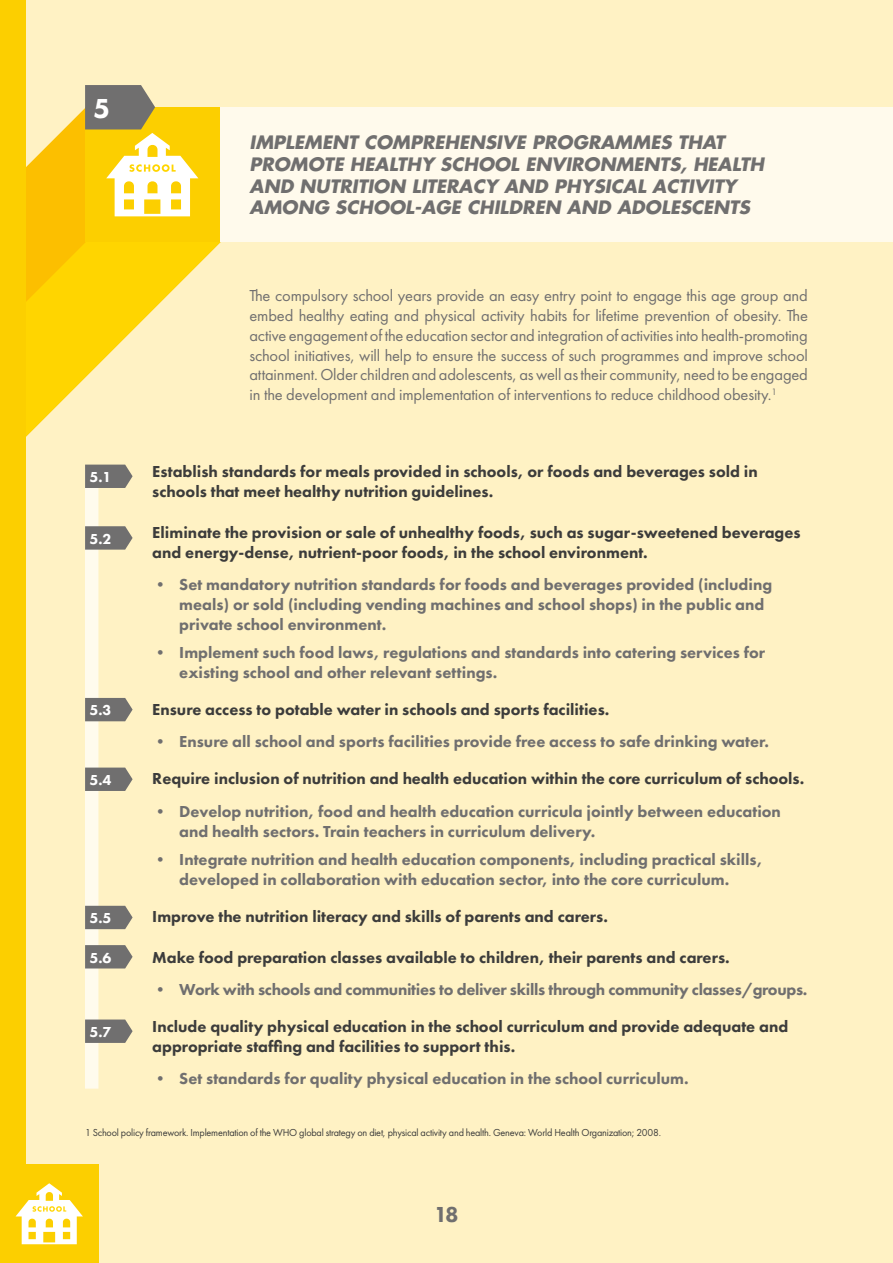
<style>
.page{position:relative;width:893px;height:1263px;background:#fff2c4}
.page>*{position:absolute;margin:0;border:0;box-sizing:border-box;transform-origin:0 0}
.t1{font:800 28.5px "Futura PT";color:#fff}
.t2{font:800 22.5px "Futura PT";color:#706f6f}
.t3{font:italic 700 18px/21.6px "Futura";color:#706f6f}
.t4{font:800 16.5px/19.8px "Futura PT";color:#706f6f}
.t5{font:800 16.5px/19.8px "Futura PT";color:#3c3c3b}
.t6{font:16.5px/19.8px "Futura PT";letter-spacing:-.01em;color:#706f6f;text-align:justify}
.t7{font:800 16.5px "Futura PT";letter-spacing:-.02em;color:#706f6f}
.t8{font:800 15px "Futura PT";color:#fff}
.t9{font:10.5px "Futura PT";letter-spacing:-.02em;color:#3c3c3b}
</style>
<div class="page">
<svg style="left:25px;top:107px;width:60px;height:67px;fill:#fcbf00"></svg>
<svg style="left:25px;top:174px;width:196px;height:289px"></svg>
<div style="left:0;top:0;width:25px;height:1263px;background:#fccf00"></div>
<div style="left:220px;top:107px;width:673px;height:135px;background:#fffaec"></div>
<div style="left:85px;top:107px;width:135px;height:135px;background:#fccf00"></div>
<div style="left:85px;top:469px;width:13px;height:620px;background:#fffbed"></div>
<svg style="left:85px;top:465px;width:48px;height:23px"></svg>
<svg style="left:85px;top:526px;width:48px;height:24px"></svg>
<svg style="left:85px;top:698px;width:48px;height:23px"></svg>
<svg style="left:85px;top:767px;width:48px;height:24px"></svg>
<svg style="left:85px;top:906px;width:48px;height:23px"></svg>
<svg style="left:85px;top:945px;width:48px;height:23px"></svg>
<svg style="left:85px;top:1019px;width:48px;height:24px"></svg>
<svg style="left:85px;top:85px;width:113px;height:131px"></svg>
<div style="left:0;top:1164px;width:98px;height:99px;background:#fccf00"></div>
<svg style="left:16px;top:1183px;width:67px;height:61px"></svg>
<h1 class="t1" style="left:93px;top:91px;width:19px">5</h1>
<p class="t8" style="left:89px;top:468px;width:24px">5.1</p>
<p class="t8" style="left:89px;top:529px;width:24px">5.2</p>
<p class="t8" style="left:89px;top:701px;width:24px">5.3</p>
<p class="t8" style="left:89px;top:771px;width:24px">5.4</p>
<p class="t8" style="left:89px;top:909px;width:24px">5.5</p>
<p class="t8" style="left:89px;top:948px;width:24px">5.6</p>
<p class="t8" style="left:89px;top:1022px;width:24px">5.7</p>
<p class="t3" style="left:249px;top:131px;width:516px">IMPLEMENT COMPREHENSIVE PROGRAMMES THAT PROMOTE HEALTHY SCHOOL ENVIRONMENTS, HEALTH AND NUTRITION LITERACY AND PHYSICAL ACTIVITY AMONG SCHOOL-AGE CHILDREN AND ADOLESCENTS</p>
<p class="t6" style="left:249px;top:286px;width:560px">The compulsory school years provide an easy entry point to engage this age group and embed healthy eating and physical activity habits for lifetime prevention of obesity. The active engagement of the education sector and integration of activities into health-promoting school initiatives, will help to ensure the success of such programmes and improve school attainment. Older children and adolescents, as well as their community, need to be engaged in the development and implementation of interventions to reduce childhood obesity.<sup>1</sup></p>
<p class="t5" style="left:152px;top:461px;width:607px">Establish standards for meals provided in schools, or foods and beverages sold in schools that meet healthy nutrition guidelines.</p>
<p class="t5" style="left:152px;top:522px;width:650px">Eliminate the provision or sale of unhealthy foods, such as sugar-sweetened beverages and energy-dense, nutrient-poor foods, in the school environment.</p>
<p class="t4" style="left:179px;top:575px;width:594px;text-indent:-27px">• Set mandatory nutrition standards for foods and beverages provided (including meals) or sold (including vending machines and school shops) in the public and private school environment.</p>
<p class="t4" style="left:179px;top:643px;width:587px;text-indent:-27px">• Implement such food laws, regulations and standards into catering services for existing school and other relevant settings.</p>
<p class="t5" style="left:152px;top:699px;width:459px">Ensure access to potable water in schools and sports facilities.</p>
<p class="t4" style="left:152px;top:732px;width:618px">• Ensure all school and sports facilities provide free access to safe drinking water.</p>
<p class="t5" style="left:152px;top:769px;width:653px">Require inclusion of nutrition and health education within the core curriculum of schools.</p>
<p class="t4" style="left:179px;top:801px;width:603px;text-indent:-27px">• Develop nutrition, food and health education curricula jointly between education and health sectors. Train teachers in curriculum delivery.</p>
<p class="t4" style="left:152px;top:849px;width:612px;text-align:center">• Integrate nutrition and health education components, including practical skills, developed in collaboration with education sector, into the core curriculum.</p>
<p class="t5" style="left:152px;top:906px;width:457px">Improve the nutrition literacy and skills of parents and carers.</p>
<p class="t5" style="left:152px;top:947px;width:579px">Make food preparation classes available to children, their parents and carers.</p>
<p class="t7" style="left:152px;top:979px;width:657px">• Work with schools and communities to deliver skills through community classes/groups.</p>
<p class="t5" style="left:152px;top:1016px;width:637px">Include quality physical education in the school curriculum and provide adequate and appropriate staffing and facilities to support this.</p>
<p class="t4" style="left:152px;top:1069px;width:538px">• Set standards for quality physical education in the school curriculum.</p>
<p class="t9" style="left:85px;top:1126px;width:577px">1 School policy framework. Implementation of the WHO global strategy on diet, physical activity and health. Geneva: World Health Organization; 2008.</p>
<h2 class="t2" style="left:434px;top:1201px;width:26px">18</h2>
</div>
